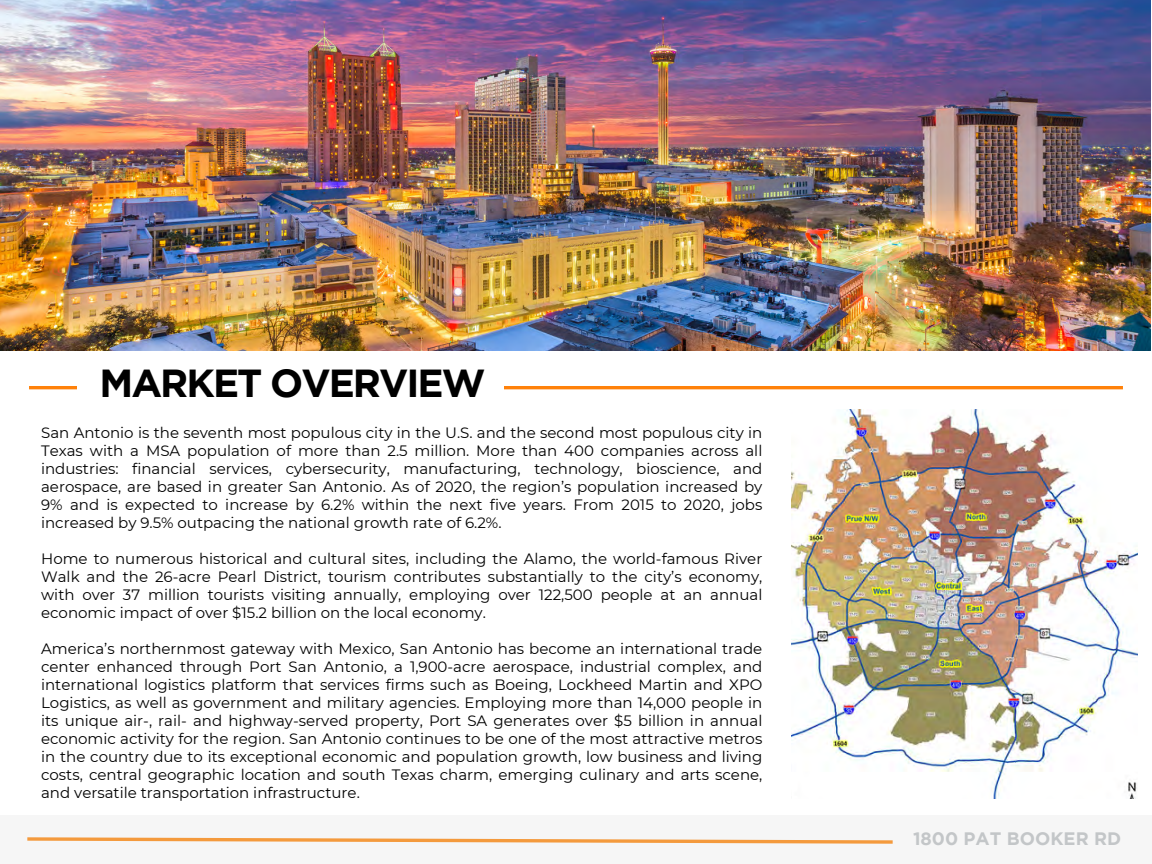
<style>
.page{position:relative;width:1152px;height:864px;background:#fff}
.page>*{position:absolute;margin:0;border:0;box-sizing:border-box;transform-origin:0 0}
.t1{font:700 39px "Gotham";letter-spacing:-.05em;color:#000}
.t2{font:700 18px "Gotham";color:#c3c6c8}
.t3{font:15px/18px "Montserrat";color:#000;text-align:justify}
</style>
<div class="page">
<div style="left:0;top:815px;width:1152px;height:49px;background:#f6f6f6"></div>
<svg style="left:27px;top:837px;width:866px;height:7px"></svg>
<img style="left:0;top:0;width:1150px;height:351px">
<img style="left:791px;top:409px;width:347px;height:390px">
<hr style="left:29px;top:386px;width:1094px;height:3px;background:#ff8109">
<div style="left:77px;top:354px;width:427px;height:61px;background:#fff"></div>
<h2 class="t1" style="left:100px;top:368px;width:387px">MARKET OVERVIEW</h2>
<p class="t3" style="left:41px;top:424px;width:723px">San Antonio is the seventh most populous city in the U.S. and the second most populous city in Texas with a MSA population of more than 2.5 million. More than 400 companies across all industries: financial services, cybersecurity, manufacturing, technology, bioscience, and aerospace, are based in greater San Antonio. As of 2020, the region’s population increased by 9% and is expected to increase by 6.2% within the next five years. From 2015 to 2020, jobs increased by 9.5% outpacing the national growth rate of 6.2%.</p>
<p class="t3" style="left:41px;top:550px;width:723px">Home to numerous historical and cultural sites, including the Alamo, the world-famous River Walk and the 26-acre Pearl District, tourism contributes substantially to the city’s economy, with over 37 million tourists visiting annually, employing over 122,500 people at an annual economic impact of over $15.2 billion on the local economy.</p>
<p class="t3" style="left:41px;top:640px;width:723px">America’s northernmost gateway with Mexico, San Antonio has become an international trade center enhanced through Port San Antonio, a 1,900-acre aerospace, industrial complex, and international logistics platform that services firms such as Boeing, Lockheed Martin and XPO Logistics, as well as government and military agencies. Employing more than 14,000 people in its unique air-, rail- and highway-served property, Port SA generates over $5 billion in annual economic activity for the region. San Antonio continues to be one of the most attractive metros in the country due to its exceptional economic and population growth, low business and living costs, central geographic location and south Texas charm, emerging culinary and arts scene, and versatile transportation infrastructure.</p>
<h1 class="t2" style="left:913px;top:832px;width:210px">1800 PAT BOOKER RD</h1>
</div>
